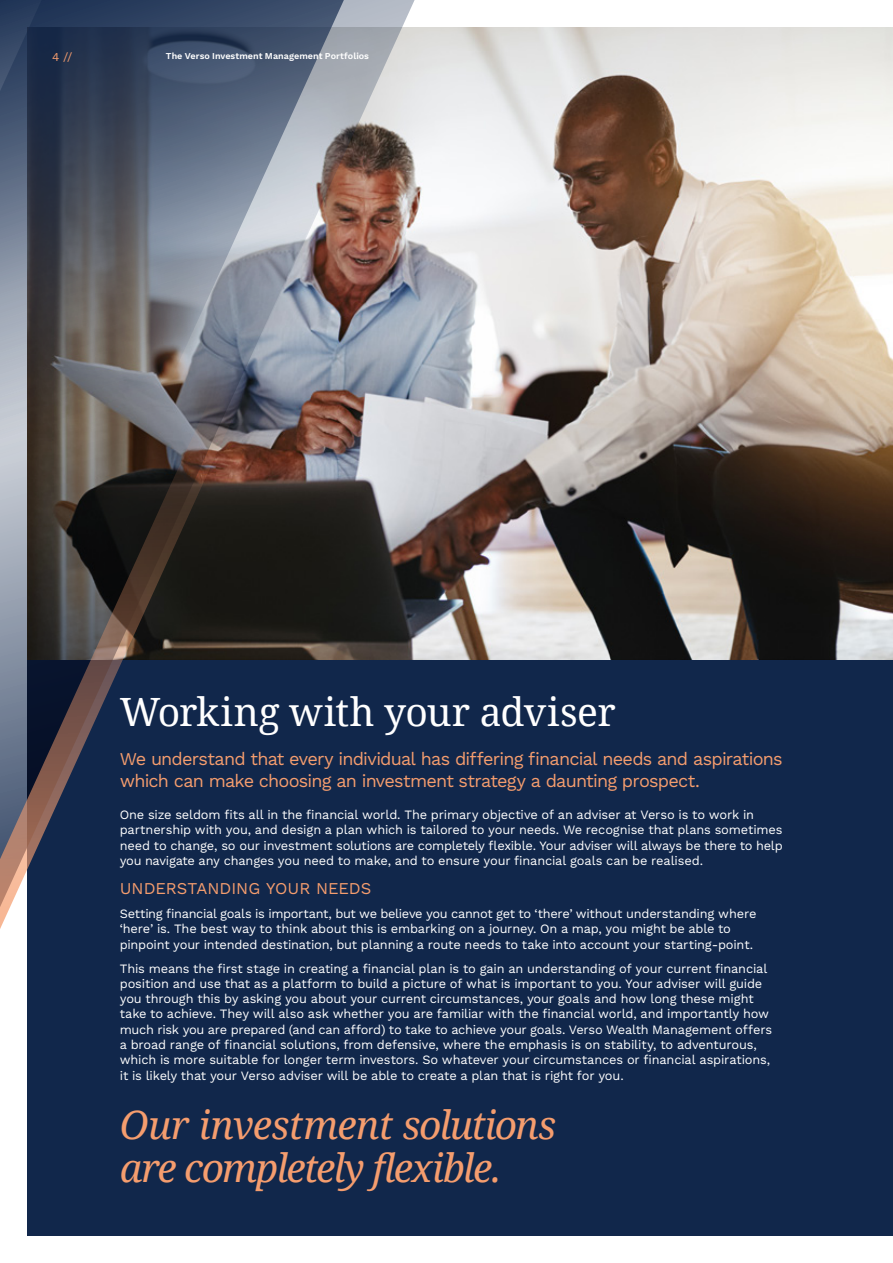
<style>
.page{position:relative;width:893px;height:1263px;background:#fff}
.page>*{position:absolute;margin:0;border:0;box-sizing:border-box;transform-origin:0 0}
._17__VIM_-_Quote{font:italic 39px/42.9px "Droid Serif";letter-spacing:-.03em;color:#f59d6e}
._1__VIM_-_Page_Title{font:39px "Droid Serif";letter-spacing:-.015em;color:#fff}
._3__VIM_-_Page_Intro_Para{font:18px/21.6px "Work Sans";letter-spacing:-.045em;color:#f59d6e}
._2__VIM_-_Page_Sub_Head{font:16.5px "Work Sans";letter-spacing:-.005em;color:#f59d6e}
._6__VIM_-_Body{font:12.75px/15.3px "Work Sans";letter-spacing:-.015em;color:#fff}
._14__VIM_-_Folio{font:12px "Work Sans";color:#f59d6e}
._13__VIM_-_Footnote_Source{font:600 9px "Work Sans";color:#fff}
</style>
<div class="page">
<div style="left:28px;top:659px;width:865px;height:576px;background:#11274b"></div>
<img style="left:328px;top:28px;width:565px;height:631px">
<svg style="left:300px;top:502px;width:28px;height:158px;background:#22201b"></svg>
<svg style="left:0;top:502px;width:300px;height:589px"></svg>
<img style="left:0;top:0;width:430px;height:502px">
<p class="_14__VIM_-_Folio" style="left:52px;top:50px;width:22px">4 //</p>
<p class="_13__VIM_-_Footnote_Source" style="left:166px;top:51px;width:205px">The Verso Investment Management Portfolios</p>
<p class="_1__VIM_-_Page_Title" style="left:120px;top:685px;width:497px">Working with your adviser</p>
<p class="_3__VIM_-_Page_Intro_Para" style="left:120px;top:749px;width:664px">We understand that every individual has differing financial needs and aspirations which can make choosing an investment strategy a daunting prospect.</p>
<p class="_6__VIM_-_Body" style="left:120px;top:807px;width:664px">One size seldom fits all in the financial world. The primary objective of an adviser at Verso is to work in partnership with you, and design a plan which is tailored to your needs. We recognise that plans sometimes need to change, so our investment solutions are completely flexible. Your adviser will always be there to help you navigate any changes you need to make, and to ensure your financial goals can be realised.</p>
<p class="_2__VIM_-_Page_Sub_Head" style="left:120px;top:879px;width:253px">UNDERSTANDING YOUR NEEDS</p>
<p class="_6__VIM_-_Body" style="left:120px;top:907px;width:638px">Setting financial goals is important, but we believe you cannot get to ‘there’ without understanding where ‘here’ is. The best way to think about this is embarking on a journey. On a map, you might be able to pinpoint your intended destination, but planning a route needs to take into account your starting-point.</p>
<p class="_6__VIM_-_Body" style="left:120px;top:961px;width:654px">This means the first stage in creating a financial plan is to gain an understanding of your current financial position and use that as a platform to build a picture of what is important to you. Your adviser will guide you through this by asking you about your current circumstances, your goals and how long these might take to achieve. They will also ask whether you are familiar with the financial world, and importantly how much risk you are prepared (and can afford) to take to achieve your goals. Verso Wealth Management offers a broad range of financial solutions, from defensive, where the emphasis is on stability, to adventurous, which is more suitable for longer term investors. So whatever your circumstances or financial aspirations, it is likely that your Verso adviser will be able to create a plan that is right for you.</p>
<p class="_17__VIM_-_Quote" style="left:120px;top:1102px;width:438px">Our investment solutions are completely flexible.</p>
</div>
